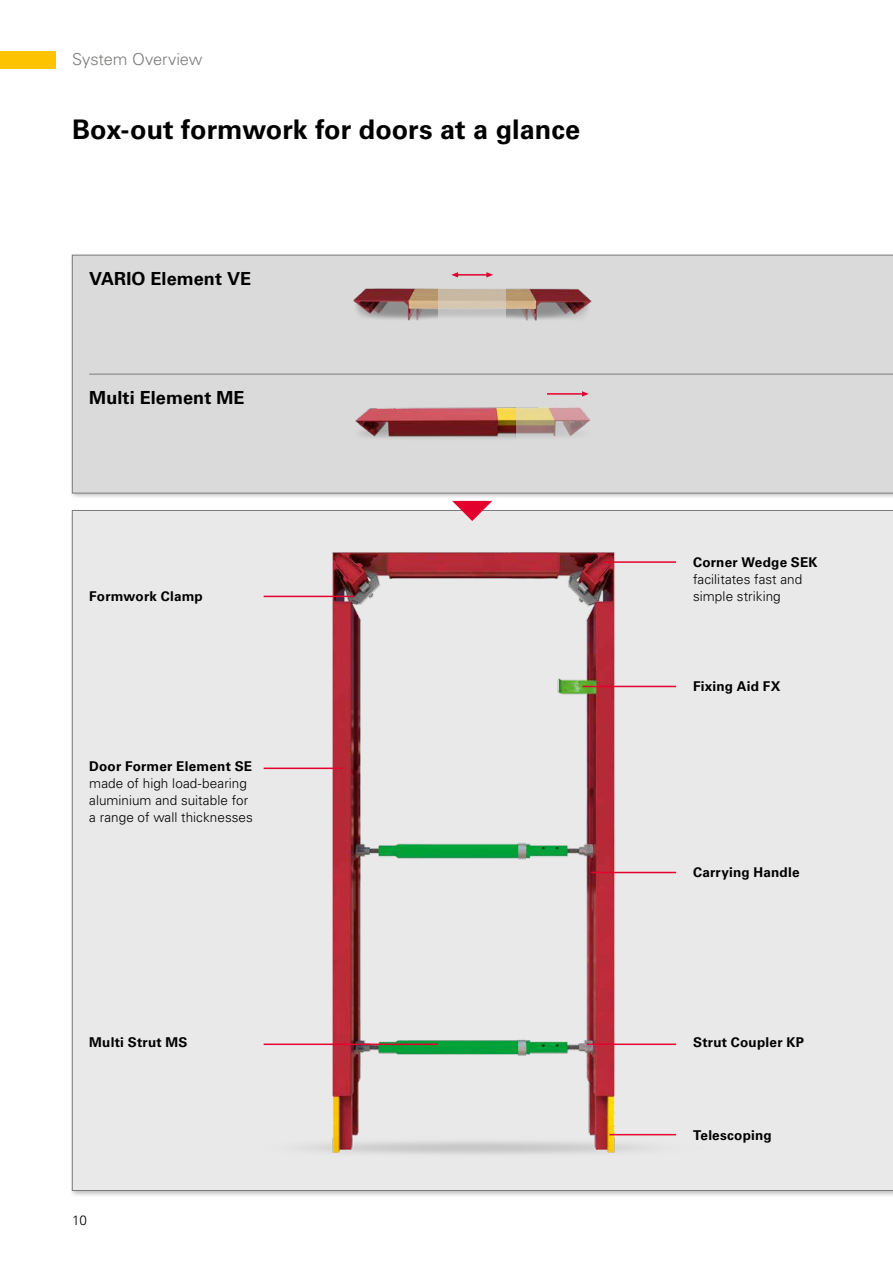
<style>
.page{position:relative;width:893px;height:1263px;background:#fff}
.page>*{position:absolute;margin:0;border:0;box-sizing:border-box;transform-origin:0 0}
.t1{font:700 27px "Univers LT Pro";color:#000}
.t2{font:700 18px "Univers LT Pro";letter-spacing:.005em;color:#000}
.t3{font:300 16.5px "Univers LT Pro";letter-spacing:-.005em;color:#7b7b7a}
.t4{font:700 13.5px "Univers LT Pro";letter-spacing:.015em;color:#000}
.t5{font:300 13.5px/17px "Univers LT Pro";letter-spacing:.005em;color:#000}
</style>
<div class="page">
<div style="left:0;top:51px;width:55px;height:17px;background:#fdc300"></div>
<div style="left:72px;top:510px;width:821px;height:681px;background:#e9e9e9"></div>
<div style="left:70px;top:252px;width:823px;height:248px;background:#000;opacity:.25"></div>
<div style="left:72px;top:255px;width:821px;height:238px;background:#dadada"></div>
<hr style="left:89px;top:374px;width:804px;height:1px;background:#7b7b7a">
<svg style="left:451px;top:272px;width:7px;height:5px"></svg>
<svg style="left:486px;top:272px;width:7px;height:5px"></svg>
<hr style="left:455px;top:274px;width:34px;height:2px;background:#e4002c">
<svg style="left:582px;top:391px;width:7px;height:6px"></svg>
<hr style="left:547px;top:393px;width:38px;height:2px;background:#e4002c">
<img style="left:151px;top:527px;width:648px;height:640px">
<hr style="left:583px;top:686px;width:93px;height:1px;background:#e4002c">
<hr style="left:604px;top:561px;width:72px;height:2px;background:#e4002c">
<hr style="left:264px;top:596px;width:90px;height:1px;background:#e4002c">
<hr style="left:264px;top:767px;width:79px;height:2px;background:#e4002c">
<hr style="left:264px;top:1043px;width:174px;height:2px;background:#e4002c">
<hr style="left:591px;top:872px;width:85px;height:1px;background:#e4002c">
<hr style="left:587px;top:1043px;width:89px;height:2px;background:#e4002c">
<hr style="left:609px;top:1134px;width:67px;height:1px;background:#e4002c">
<svg style="left:452px;top:501px;width:40px;height:20px"></svg>
<img style="left:438px;top:285px;width:68px;height:39px">
<img style="left:342px;top:403px;width:253px;height:41px">
<img style="left:346px;top:285px;width:92px;height:39px">
<img style="left:506px;top:285px;width:88px;height:39px">
<p class="t3" style="left:72px;top:50px;width:132px">System Overview</p>
<h1 class="t1" style="left:72px;top:113px;width:509px">Box-out formwork for doors at a glance</h1>
<h2 class="t2" style="left:89px;top:268px;width:163px">VARIO Element VE</h2>
<h2 class="t2" style="left:89px;top:387px;width:157px">Multi Element ME</h2>
<p class="t4" style="left:693px;top:554px;width:126px">Corner Wedge SEK</p>
<p class="t5" style="left:693px;top:571px;width:111px">facilitates fast and</p>
<p class="t4" style="left:89px;top:588px;width:115px">Formwork Clamp</p>
<p class="t5" style="left:693px;top:588px;width:89px">simple striking</p>
<p class="t4" style="left:89px;top:758px;width:164px">Door Former Element SE</p>
<p class="t5" style="left:89px;top:775px;width:165px">made of high load-bearing aluminium and suitable for a range of wall thicknesses</p>
<p class="t4" style="left:89px;top:1035px;width:100px">Multi Strut MS</p>
<p class="t5" style="left:72px;top:1212px;width:16px">10</p>
<p class="t4" style="left:693px;top:678px;width:89px">Fixing Aid FX</p>
<p class="t4" style="left:693px;top:864px;width:108px">Carrying Handle</p>
<p class="t4" style="left:693px;top:1035px;width:112px">Strut Coupler KP</p>
<p class="t4" style="left:693px;top:1127px;width:80px">Telescoping</p>
</div>
